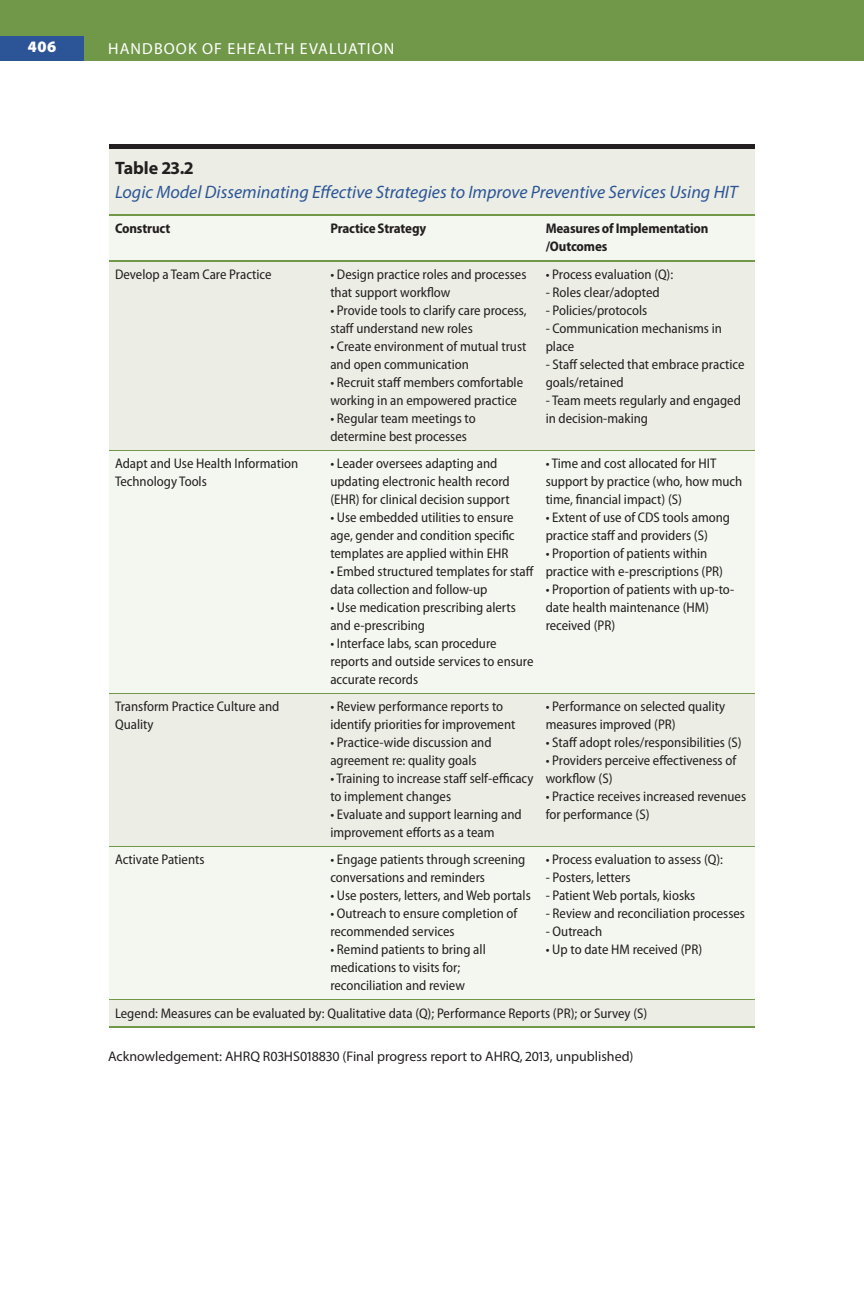
<style>
.page{position:relative;width:864px;height:1297px;background:#fff}
.page>*{position:absolute;margin:0;border:0;box-sizing:border-box;transform-origin:0 0}
.t1{font:italic 18px "Myriad Pro";color:#2c5597}
.t2{font:700 18px "Myriad Pro";color:#231f20}
.t3{font:16px "Myriad Pro";letter-spacing:.07em;color:#fff}
.t4{font:900 16px "Myriad Pro";color:#fff}
.t5{font:semi-condensed 14px/18px "Myriad Pro";color:#231f20}
.t6{font:14px "Myriad Pro";color:#231f20}
.t7{font:700 semi-condensed 14px/18px "Myriad Pro";letter-spacing:-.01em;color:#231f20}
</style>
<div class="page">
<div style="left:0;top:0;width:864px;height:60px;background:#719849"></div>
<div style="left:0;top:36px;width:84px;height:24px;background:#2c5597"></div>
<div style="left:109px;top:148px;width:646px;height:36px;background:#eceee5"></div>
<hr style="left:109px;top:144px;width:646px;height:4px;background:#231f20">
<div style="left:109px;top:184px;width:646px;height:30px;background:#eceee5"></div>
<hr style="left:109px;top:214px;width:646px;height:2px;background:#719849">
<div style="left:109px;top:216px;width:215px;height:44px;background:#f4f6f0"></div>
<hr style="left:109px;top:260px;width:215px;height:2px;background:#719849">
<div style="left:324px;top:216px;width:216px;height:44px;background:#f4f6f0"></div>
<hr style="left:324px;top:260px;width:216px;height:2px;background:#719849">
<div style="left:540px;top:216px;width:215px;height:44px;background:#f4f6f0"></div>
<hr style="left:540px;top:260px;width:215px;height:2px;background:#719849">
<div style="left:109px;top:262px;width:215px;height:188px;background:#eceee5"></div>
<hr style="left:109px;top:450px;width:215px;height:1px;background:#719849">
<div style="left:324px;top:262px;width:216px;height:188px;background:#eceee5"></div>
<hr style="left:324px;top:450px;width:216px;height:1px;background:#719849">
<div style="left:540px;top:262px;width:215px;height:188px;background:#eceee5"></div>
<hr style="left:540px;top:450px;width:215px;height:1px;background:#719849">
<div style="left:109px;top:451px;width:215px;height:242px;background:#f4f6f0"></div>
<hr style="left:109px;top:693px;width:215px;height:1px;background:#719849">
<div style="left:324px;top:451px;width:216px;height:242px;background:#f4f6f0"></div>
<hr style="left:324px;top:693px;width:216px;height:1px;background:#719849">
<div style="left:540px;top:451px;width:215px;height:242px;background:#f4f6f0"></div>
<hr style="left:540px;top:693px;width:215px;height:1px;background:#719849">
<div style="left:109px;top:694px;width:215px;height:152px;background:#eceee5"></div>
<hr style="left:109px;top:846px;width:215px;height:1px;background:#719849">
<div style="left:324px;top:694px;width:216px;height:152px;background:#eceee5"></div>
<hr style="left:324px;top:846px;width:216px;height:1px;background:#719849">
<div style="left:540px;top:694px;width:215px;height:152px;background:#eceee5"></div>
<hr style="left:540px;top:846px;width:215px;height:1px;background:#719849">
<div style="left:109px;top:847px;width:215px;height:152px;background:#f4f6f0"></div>
<hr style="left:109px;top:999px;width:215px;height:1px;background:#719849">
<div style="left:324px;top:847px;width:216px;height:152px;background:#f4f6f0"></div>
<hr style="left:324px;top:999px;width:216px;height:1px;background:#719849">
<div style="left:540px;top:847px;width:215px;height:152px;background:#f4f6f0"></div>
<hr style="left:540px;top:999px;width:215px;height:1px;background:#719849">
<div style="left:109px;top:1000px;width:646px;height:26px;background:#eceee5"></div>
<hr style="left:109px;top:1026px;width:646px;height:1px;background:#719849">
<p class="t4" style="left:28px;top:41px;width:30px">&lt;#&gt;</p>
<p class="t3" style="left:108px;top:42px;width:288px">Handbook of eHealtH evaluation</p>
<p class="t2" style="left:115px;top:161px;width:80px">Table 23.2</p>
<p class="t1" style="left:115px;top:185px;width:624px">Logic Model Disseminating Effective Strategies to Improve Preventive Services Using HIT</p>
<p class="t7" style="left:115px;top:220px;width:57px">Construct</p>
<p class="t7" style="left:330px;top:220px;width:97px">Practice Strategy</p>
<p class="t7" style="left:546px;top:220px;width:164px">Measures of Implementation /Outcomes</p>
<p class="t5" style="left:115px;top:266px;width:158px">Develop a Team Care Practice</p>
<p class="t5" style="left:330px;top:266px;width:198px">• Design practice roles and processes that support workflow</p>
<p class="t5" style="left:330px;top:302px;width:198px">• Provide tools to clarify care process, staff understand new roles</p>
<p class="t5" style="left:330px;top:338px;width:198px">• Create environment of mutual trust and open communication</p>
<p class="t5" style="left:330px;top:374px;width:194px">• Recruit staff members comfortable working in an empowered practice</p>
<p class="t5" style="left:330px;top:410px;width:147px">• Regular team meetings to determine best processes</p>
<p class="t5" style="left:546px;top:266px;width:129px">• Process evaluation (Q):</p>
<p class="t5" style="left:546px;top:284px;width:116px">- Roles clear/adopted</p>
<p class="t5" style="left:546px;top:302px;width:103px">- Policies/protocols</p>
<p class="t5" style="left:546px;top:320px;width:178px">- Communication mechanisms in place</p>
<p class="t5" style="left:546px;top:356px;width:200px">- Staff selected that embrace practice goals/retained</p>
<p class="t5" style="left:546px;top:392px;width:197px">- Team meets regularly and engaged in decision-making</p>
<p class="t5" style="left:115px;top:455px;width:185px">Adapt and Use Health Information<br>Technology Tools</p>
<p class="t5" style="left:330px;top:455px;width:181px">• Leader oversees adapting and updating electronic health record (EHR) for clinical decision support</p>
<p class="t5" style="left:330px;top:509px;width:186px;text-align:justify">• Use embedded utilities to ensure age, gender and condition specific templates are applied within EHR</p>
<p class="t5" style="left:330px;top:563px;width:205px">• Embed structured templates for staff data collection and follow-up</p>
<p class="t5" style="left:330px;top:599px;width:187px">• Use medication prescribing alerts and e-prescribing</p>
<p class="t5" style="left:330px;top:635px;width:205px">• Interface labs, scan procedure reports and outside services to ensure accurate records</p>
<p class="t5" style="left:115px;top:698px;width:166px">Transform Practice Culture and<br>Quality</p>
<p class="t5" style="left:330px;top:698px;width:187px">• Review performance reports to identify priorities for improvement</p>
<p class="t5" style="left:330px;top:734px;width:163px">• Practice-wide discussion and agreement re: quality goals</p>
<p class="t5" style="left:330px;top:770px;width:205px">• Training to increase staff self-efficacy to implement changes</p>
<p class="t5" style="left:330px;top:806px;width:193px">• Evaluate and support learning and improvement efforts as a team</p>
<p class="t5" style="left:115px;top:851px;width:91px">Activate Patients</p>
<p class="t5" style="left:330px;top:851px;width:197px">• Engage patients through screening conversations and reminders</p>
<p class="t5" style="left:330px;top:887px;width:202px">• Use posters, letters, and Web portals</p>
<p class="t5" style="left:330px;top:905px;width:189px">• Outreach to ensure completion of recommended services</p>
<p class="t5" style="left:330px;top:941px;width:157px">• Remind patients to bring all medications to visits for; reconciliation and review</p>
<p class="t5" style="left:546px;top:455px;width:198px">• Time and cost allocated for HIT support by practice (who, how much time, financial impact) (S)</p>
<p class="t5" style="left:546px;top:509px;width:186px">• Extent of use of CDS tools among practice staff and providers (S)</p>
<p class="t5" style="left:546px;top:545px;width:179px">• Proportion of patients within practice with e-prescriptions (PR)</p>
<p class="t5" style="left:546px;top:581px;width:190px">• Proportion of patients with up-to&shy;date health maintenance (HM) received (PR)</p>
<p class="t5" style="left:546px;top:698px;width:181px">• Performance on selected quality measures improved (PR)</p>
<p class="t5" style="left:546px;top:734px;width:198px">• Staff adopt roles/responsibilities (S)</p>
<p class="t5" style="left:546px;top:752px;width:192px">• Providers perceive effectiveness of workflow (S)</p>
<p class="t5" style="left:546px;top:788px;width:202px">• Practice receives increased revenues for performance (S)</p>
<p class="t5" style="left:546px;top:851px;width:179px">• Process evaluation to assess (Q):</p>
<p class="t5" style="left:546px;top:869px;width:86px">- Posters, letters</p>
<p class="t5" style="left:546px;top:887px;width:151px">- Patient Web portals, kiosks</p>
<p class="t5" style="left:546px;top:905px;width:201px">- Review and reconciliation processes</p>
<p class="t5" style="left:546px;top:923px;width:58px">- Outreach</p>
<p class="t5" style="left:546px;top:941px;width:158px">• Up to date HM received (PR)</p>
<p class="t5" style="left:115px;top:1004px;width:534px">Legend: Measures can be evaluated by: Qualitative data (Q); Performance Reports (PR); or Survey (S)</p>
<p class="t6" style="left:108px;top:1050px;width:527px">acknowledgement: aHrQ r03Hs018830 (final progress report to aHrQ, 2013, unpublished)</p>
</div>
